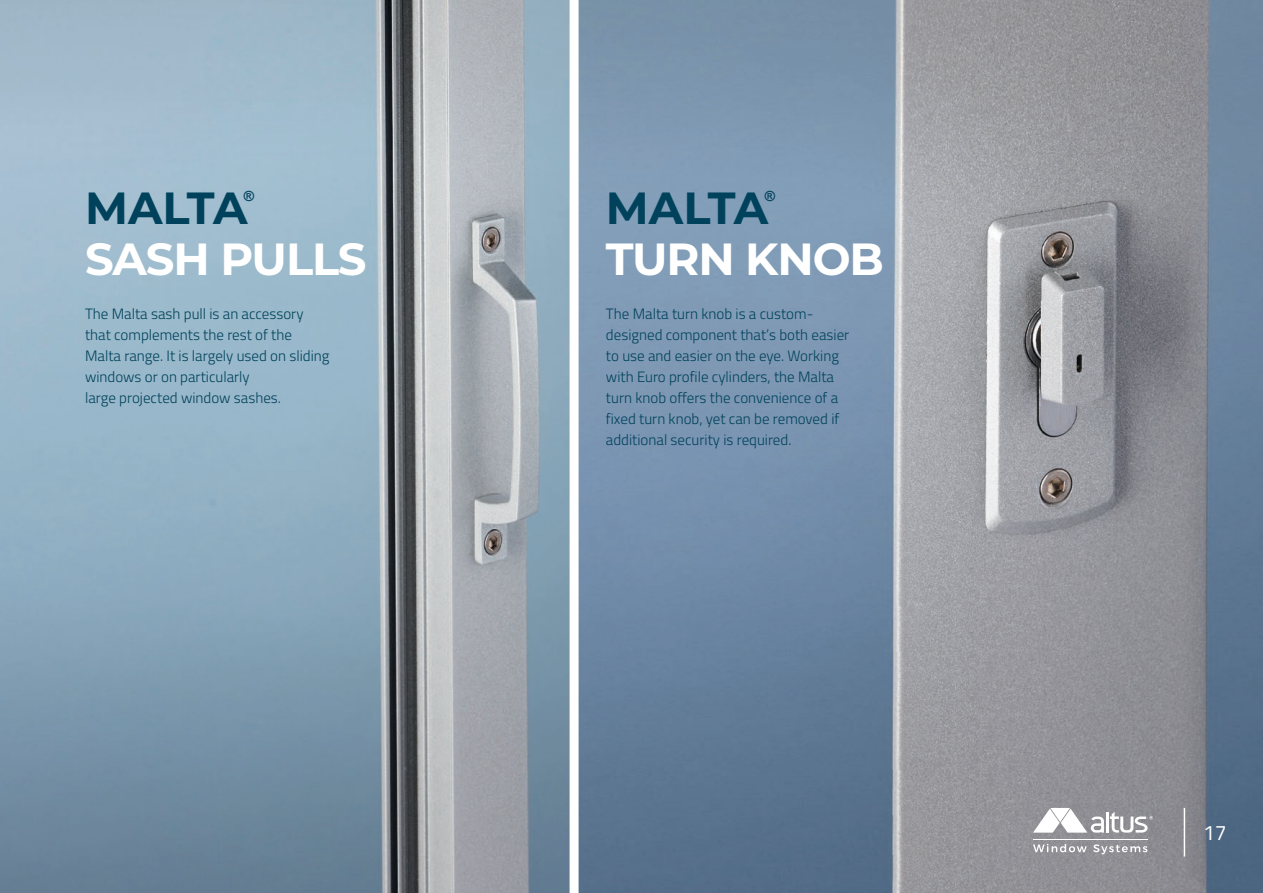
<style>
.page{position:relative;width:1263px;height:893px;background:#fff}
.page>*{position:absolute;margin:0;border:0;box-sizing:border-box;transform-origin:0 0}
.head{font:700 45px "Montserrat";letter-spacing:-.025em;color:#fff}
.head-2{font:700 45px "Montserrat";letter-spacing:-.02em;color:#00425b}
.t1{font:21px "Titillium";color:#fff}
.copy{font:300 15px/21px "Titillium";color:#00425b}
.head-3{font:700 13.95px "Arial";color:#00425b}
</style>
<div class="page">
<img style="left:0;top:0;width:1263px;height:893px">
<div style="left:570px;top:0;width:9px;height:893px;background:#fff"></div>
<hr style="left:1184px;top:808px;width:1px;height:48px;background:#fff">
<hr style="left:1106px;top:812px;width:2px;height:21px;background:#fff">
<hr style="left:1033px;top:839px;width:114px;height:1px;background:#fff">
<svg style="left:1033px;top:844px;width:54px;height:8px"></svg>
<svg style="left:1093px;top:844px;width:54px;height:10px"></svg>
<svg style="left:1033px;top:808px;width:71px;height:25px"></svg>
<svg style="left:1110px;top:812px;width:43px;height:21px"></svg>
<p class="head-3" style="left:244px;top:187px;width:12px">®</p>
<p class="head-2" style="left:85px;top:176px;width:164px">MALTA</p>
<p class="head-3" style="left:765px;top:187px;width:12px">®</p>
<p class="head-2" style="left:606px;top:176px;width:164px">MALTA</p>
<p class="head" style="left:85px;top:227px;width:283px">SASH PULLS</p>
<p class="head" style="left:606px;top:227px;width:279px">TURN KNOB</p>
<p class="copy" style="left:85px;top:303px;width:246px">The Malta sash pull is an accessory that complements the rest of the Malta range. It is largely used on sliding windows or on particularly<br>large projected window sashes.</p>
<p class="copy" style="left:606px;top:303px;width:245px">The Malta turn knob is a custom&shy;designed component that’s both easier to use and easier on the eye. Working with Euro profile cylinders, the Malta turn knob offers the convenience of a fixed turn knob, yet can be removed if additional security is required.</p>
<h2 class="t1" style="left:1203px;top:817px;width:25px">17</h2>
</div>
